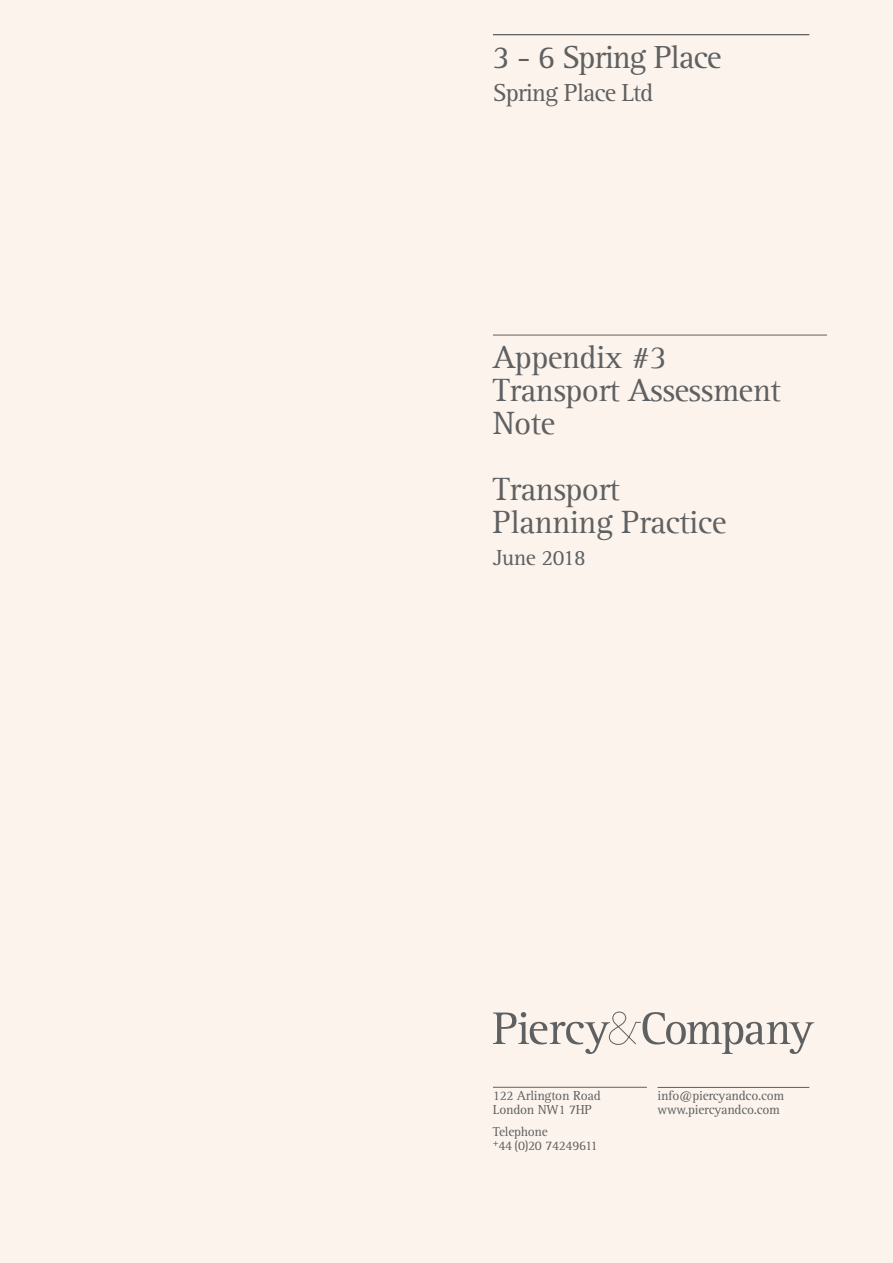
<style>
.page{position:relative;width:893px;height:1263px;background:#fcf4ec}
.page>*{position:absolute;margin:0;border:0;box-sizing:border-box;transform-origin:0 0}
.t1{font:33px/33px "Rotis Serif Peircy";letter-spacing:-.02em;color:#5f6062}
.t2{font:33px "Rotis Serif Std";letter-spacing:-.04em;color:#5f6062}
.t3{font:25.5px "Rotis Serif Std";letter-spacing:-.04em;color:#5f6062}
.t4{font:22.5px "Rotis Serif Std";letter-spacing:-.02em;color:#5f6062}
.t5{font:13.5px/13.5px "Rotis Serif Std";letter-spacing:-.02em;color:#5f6062}
</style>
<div class="page">
<hr style="left:657px;top:1087px;width:152px;height:1px;background:#5f6062">
<hr style="left:493px;top:1087px;width:154px;height:1px;background:#5f6062">
<hr style="left:493px;top:335px;width:334px;height:1px;background:#5f6062">
<svg style="left:493px;top:1011px;width:321px;height:43px"></svg>
<hr style="left:493px;top:34px;width:316px;height:1px;background:#5f6062">
<h1 class="t2" style="left:493px;top:39px;width:230px">3 - 6 Spring Place</h1>
<h2 class="t3" style="left:493px;top:78px;width:162px">Spring Place Ltd</h2>
<h1 class="t1" style="left:493px;top:342px;width:289px">Appendix #3<br>Transport Assessment<br>Note</h1>
<h1 class="t1" style="left:493px;top:474px;width:235px">Transport<br>Planning Practice</h1>
<h3 class="t4" style="left:493px;top:544px;width:94px">June 2018</h3>
<p class="t5" style="left:493px;top:1089px;width:109px">122 Arlington Road<br>London NW1 7HP</p>
<p class="t5" style="left:493px;top:1125px;width:106px">Telephone<br><sup>+</sup>44 (0)20 74249611</p>
<p class="t5" style="left:657px;top:1089px;width:128px">info@piercyandco.com www.piercyandco.com</p>
</div>
